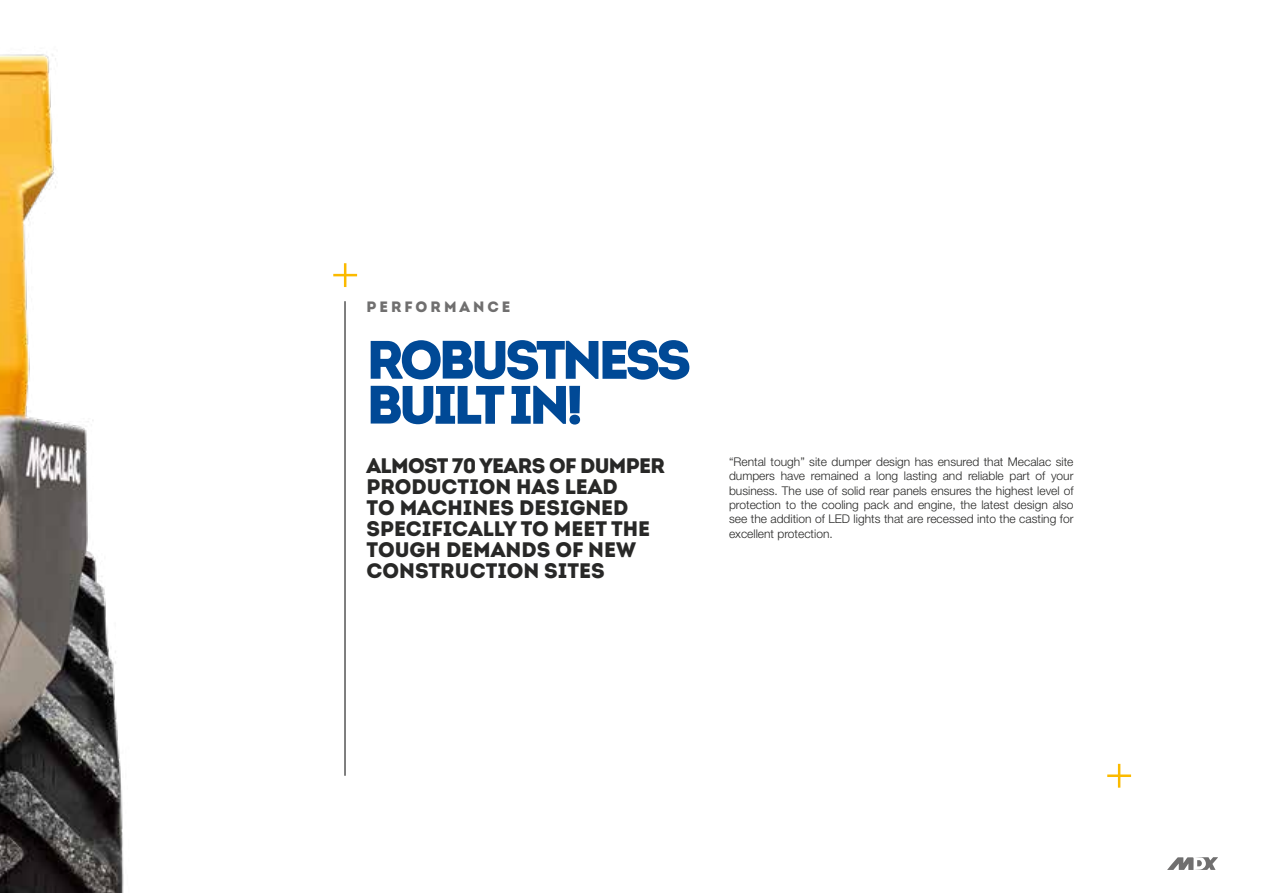
<style>
.page{position:relative;width:1263px;height:893px;background:#fff}
.page>*{position:absolute;margin:0;border:0;box-sizing:border-box;transform-origin:0 0}
.t1{font:900 54px/45px "Intro";letter-spacing:-.075em;color:#004996}
.t2{font:900 21px/21px "Intro";color:#282827}
.t3{font:900 15px "Intro";letter-spacing:.2em;color:#706f6f}
.t4{font:300 12px/14.4px "Helvetica Neue LT Pro";color:#282827;text-align:justify}
</style>
<div class="page">
<img style="left:0;top:54px;width:124px;height:839px">
<svg style="left:1107px;top:764px;width:24px;height:24px"></svg>
<svg style="left:333px;top:263px;width:24px;height:24px"></svg>
<hr style="left:345px;top:301px;width:1px;height:475px;background:#000">
<svg style="left:1167px;top:857px;width:51px;height:13px"></svg>
<p class="t3" style="left:367px;top:297px;width:145px">PERFORMANCE</p>
<h1 class="t1" style="left:367px;top:337px;width:326px">ROBUSTNESS<br>BUILT IN!</h1>
<h2 class="t2" style="left:367px;top:455px;width:300px">ALMOST 70 YEARS OF DUMPER<br>PRODUCTION HAS LEAD<br>TO MACHINES DESIGNED<br>SPECIFICALLY TO MEET THE<br>TOUGH DEMANDS OF NEW<br>CONSTRUCTION SITES</h2>
<p class="t4" style="left:729px;top:454px;width:346px">“Rental tough” site dumper design has ensured that Mecalac site dumpers have remained a long lasting and reliable part of your business. The use of solid rear panels ensures the highest level of protection to the cooling pack and engine, the latest design also see the addition of LED lights that are recessed into the casting for excellent protection.</p>
</div>
